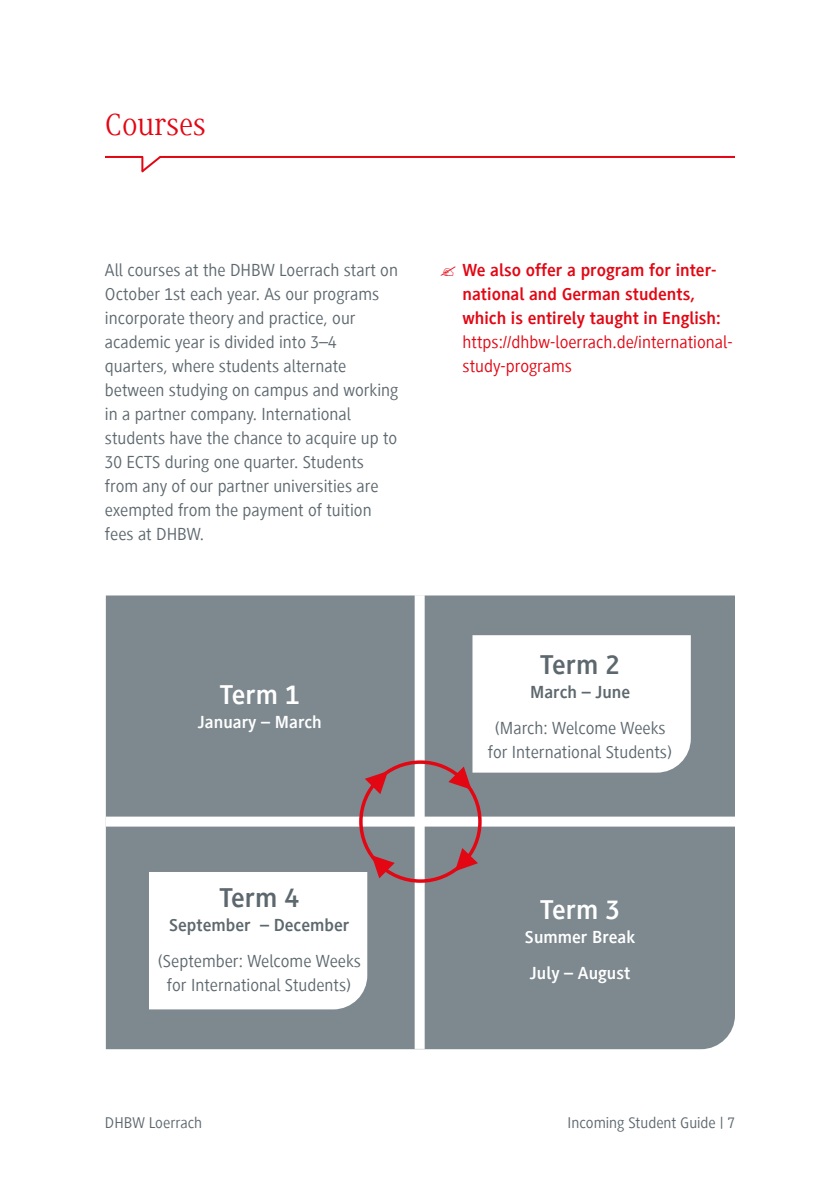
<style>
.page{position:relative;width:840px;height:1191px;background:#fff}
.page>*{position:absolute;margin:0;border:0;box-sizing:border-box;transform-origin:0 0}
.t1{font:32px "Generis Serif Com";color:#e30613}
.t2{font:700 28px "Generis Sans Com";color:#fff}
.t3{font:700 28px "Generis Sans Com";color:#5d686e}
.t4{font:18px/24px "Generis Sans Com";color:#5d686e;text-align:center}
.t5{font:700 18px/24px "Generis Sans Com";color:#e30613}
.t6{font:18px/24px "Generis Sans Com";color:#e30613}
.t7{font:700 18px/35.4px "Generis Sans Com";color:#fff}
.t8{font:700 18px "Generis Sans Com";color:#5d686e}
.t9{font:16px "Generis Sans Com";color:#5d686e}
</style>
<div class="page">
<div style="left:106px;top:595px;width:628px;height:454px;background:#7d888f"></div>
<div style="left:106px;top:816px;width:628px;height:10px;background:#fff"></div>
<div style="left:414px;top:595px;width:10px;height:454px;background:#fff"></div>
<hr style="left:159px;top:156px;width:575px;height:2px;background:#e30613">
<hr style="left:105px;top:156px;width:37px;height:2px;background:#e30613">
<svg style="left:141px;top:156px;width:20px;height:17px"></svg>
<div style="left:359px;top:760px;width:122px;height:122px;border:3px solid #e30613;border-radius:50%"></div>
<svg style="left:364px;top:771px;width:24px;height:23px"></svg>
<svg style="left:448px;top:635px;width:242px;height:154px"></svg>
<svg style="left:149px;top:855px;width:245px;height:154px"></svg>
<svg style="left:454px;top:848px;width:23px;height:23px"></svg>
<h1 class="t1" style="left:105px;top:107px;width:102px">Courses</h1>
<p class="t4" style="left:105px;top:258px;width:295px;text-align:left">All courses at the DHBW Loerrach start on October 1st each year. As our programs incorporate theory and practice, our academic year is divided into 3–4 quarters, where students alternate between studying on campus and working in a partner company. International students have the chance to acquire up to 30 ECTS during one quarter. Students from any of our partner universities are exempted from the payment of tuition fees at DHBW.</p>
<h2 class="t2" style="left:220px;top:680px;width:81px">Term 1</h2>
<p class="t7" style="left:198px;top:705px;width:125px">January – March</p>
<h2 class="t3" style="left:219px;top:882px;width:81px">Term 4</h2>
<p class="t8" style="left:169px;top:915px;width:182px">September – December</p>
<p class="t4" style="left:157px;top:948px;width:205px">(September: Welcome Weeks for International Students)</p>
<p class="t5" style="left:462px;top:258px;width:259px">We also offer a program for inter&shy;national and German students, which is entirely taught in English:</p>
<p class="t6" style="left:462px;top:330px;width:271px">https://dhbw-loerrach.de/international&shy;study-programs</p>
<h2 class="t3" style="left:540px;top:650px;width:81px">Term 2</h2>
<p class="t8" style="left:530px;top:682px;width:101px">March – June</p>
<p class="t4" style="left:487px;top:716px;width:186px">(March: Welcome Weeks for International Students)</p>
<h2 class="t2" style="left:540px;top:894px;width:81px">Term 3</h2>
<p class="t7" style="left:524px;top:919px;width:112px">Summer Break<br>July – August</p>
<p class="t9" style="left:105px;top:1114px;width:99px">DHBW Loerrach</p>
<p class="t9" style="left:567px;top:1114px;width:169px">Incoming Student Guide | 7</p>
</div>
